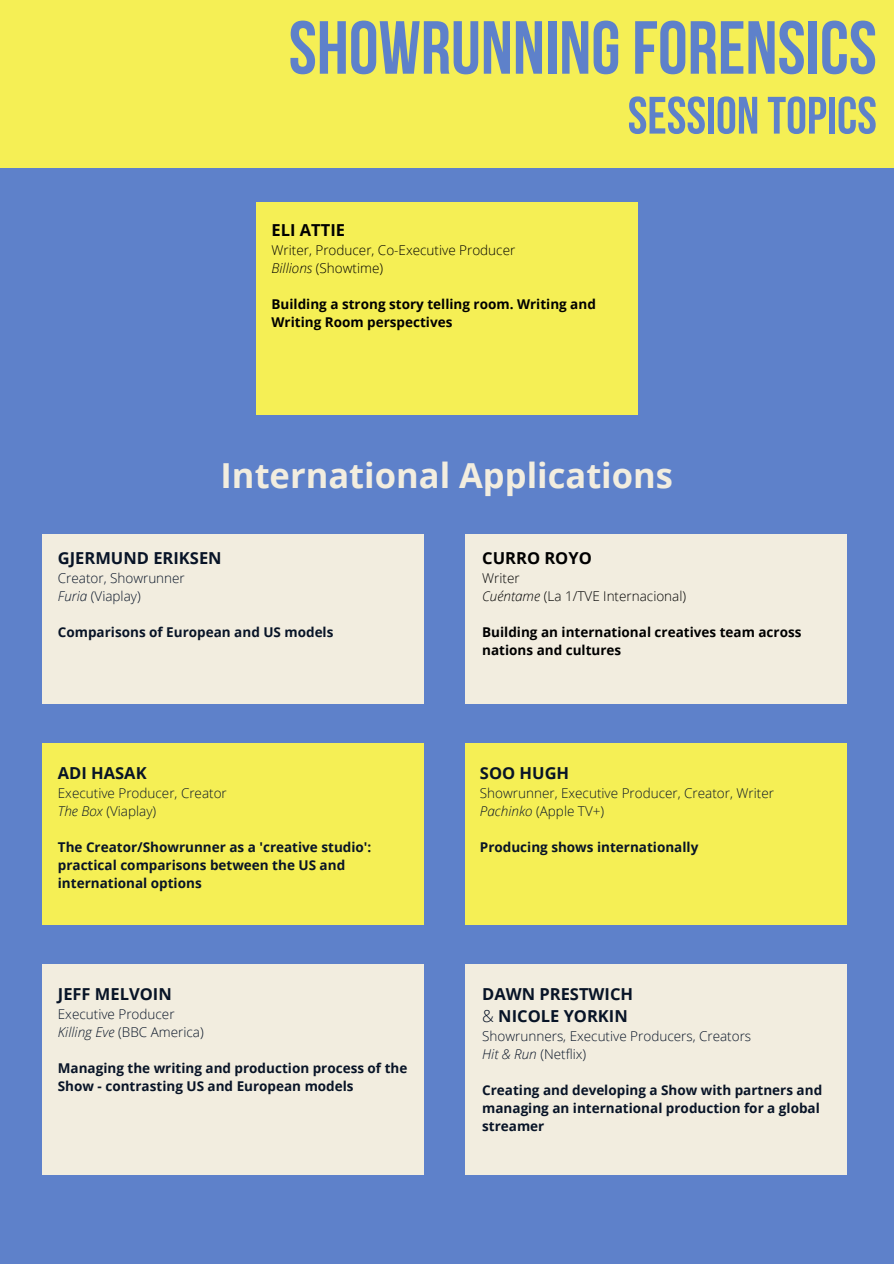
<style>
.page{position:relative;width:894px;height:1264px;background:#fff}
.page>*{position:absolute;margin:0;border:0;box-sizing:border-box;transform-origin:0 0}
.t1{font:700 75px "Bebas Neue";color:#5e81ca}
.t2{font:700 52.5px "Bebas Neue";color:#5e81ca}
.t3{font:700 34.5px "Open Sans";color:#f2eddf}
.t4{font:700 16.5px "Open Sans";color:#081427}
.t5{font:700 16.5px "Open Sans";color:#000}
.t6{font:700 13.5px/18px "Open Sans";color:#081427}
.t7{font:300 13.5px "Open Sans";color:#081427}
.t8{font:700 13.5px/18px "Open Sans";color:#000}
.t9{font:300 13.5px "Open Sans";color:#000}
.s1{font-style:italic}
.s2{font-weight:300}
</style>
<div class="page">
<div style="left:0;top:0;width:893px;height:1263px;background:#5e81ca"></div>
<div style="left:256px;top:202px;width:381px;height:213px;background:#f5ef55"></div>
<div style="left:0;top:0;width:893px;height:167px;background:#f5ef55"></div>
<div style="left:42px;top:534px;width:382px;height:170px;background:#f2eddf"></div>
<div style="left:465px;top:534px;width:382px;height:170px;background:#f2eddf"></div>
<div style="left:42px;top:743px;width:382px;height:182px;background:#f5ef55"></div>
<div style="left:42px;top:964px;width:382px;height:210px;background:#f2eddf"></div>
<div style="left:465px;top:964px;width:382px;height:210px;background:#f2eddf"></div>
<div style="left:465px;top:743px;width:382px;height:182px;background:#f5ef55"></div>
<p class="t1" style="left:288px;top:17px;width:589px">SHOWRUNNINGFORENSICS</p>
<h1 class="t2" style="left:627px;top:94px;width:250px">SESSION TOPICS</h1>
<h2 class="t5" style="left:271px;top:218px;width:75px">ELI ATTIE</h2>
<p class="t9" style="left:271px;top:241px;width:245px">Writer, Producer, Co-Executive Producer</p>
<p class="t9" style="left:271px;top:259px;width:113px"><span class="s1">Billions</span> (Showtime)</p>
<p class="t8" style="left:271px;top:295px;width:326px">Building a strong story telling room. Writing and<br>Writing Room perspectives</p>
<p class="t3" style="left:220px;top:451px;width:454px">International Applications</p>
<h4 class="t4" style="left:58px;top:546px;width:165px">GJERMUND ERIKSEN</h4>
<h3 class="t7" style="left:58px;top:568px;width:128px">Creator, Showrunner</h3>
<p class="t7" style="left:58px;top:586px;width:84px"><span class="s1">Furia</span> (Viaplay)</p>
<p class="t6" style="left:58px;top:622px;width:277px">Comparisons of European and US models</p>
<h4 class="t4" style="left:58px;top:761px;width:90px">ADI HASAK</h4>
<p class="t7" style="left:58px;top:784px;width:170px">Executive Producer, Creator</p>
<p class="t7" style="left:58px;top:802px;width:100px"><span class="s1">The Box</span> (Viaplay)</p>
<p class="t6" style="left:58px;top:838px;width:315px">The Creator/Showrunner as a 'creative studio': practical comparisons between the US and international options</p>
<p class="t4" style="left:58px;top:982px;width:115px">JEFF MELVOIN</p>
<p class="t7" style="left:58px;top:1004px;width:118px">Executive Producer</p>
<p class="t7" style="left:58px;top:1022px;width:147px"><span class="s1">Killing Eve</span> (BBC America)</p>
<h4 class="t6" style="left:58px;top:1058px;width:351px">Managing the writing and production process of the<br>Show - contrasting US and European models</h4>
<p class="t5" style="left:482px;top:546px;width:111px">CURRO ROYO</p>
<p class="t9" style="left:482px;top:568px;width:39px">Writer</p>
<p class="t9" style="left:482px;top:586px;width:205px"><span class="s1">Cuéntame</span> (La 1/TVE Internacional)</p>
<p class="t8" style="left:482px;top:622px;width:320px">Building an international creatives team across nations and cultures</p>
<p class="t4" style="left:480px;top:761px;width:91px">SOO HUGH</p>
<p class="t7" style="left:480px;top:784px;width:295px">Showrunner, Executive Producer, Creator, Writer</p>
<p class="t7" style="left:480px;top:802px;width:126px"><span class="s1">Pachinko</span> (Apple TV+)</p>
<h4 class="t6" style="left:480px;top:838px;width:220px">Producing shows internationally</h4>
<h4 class="t4" style="left:482px;top:982px;width:152px">DAWN PRESTWICH</h4>
<p class="t4" style="left:482px;top:1004px;width:147px"><span class="s2">&amp;</span> NICOLE YORKIN</p>
<p class="t7" style="left:482px;top:1026px;width:270px">Showrunners, Executive Producers, Creators</p>
<p class="t7" style="left:482px;top:1044px;width:105px"><span class="s1">Hit &amp; Run</span> (Netflix)</p>
<h4 class="t6" style="left:482px;top:1081px;width:341px">Creating and developing a Show with partners and managing an international production for a global streamer</h4>
</div>
